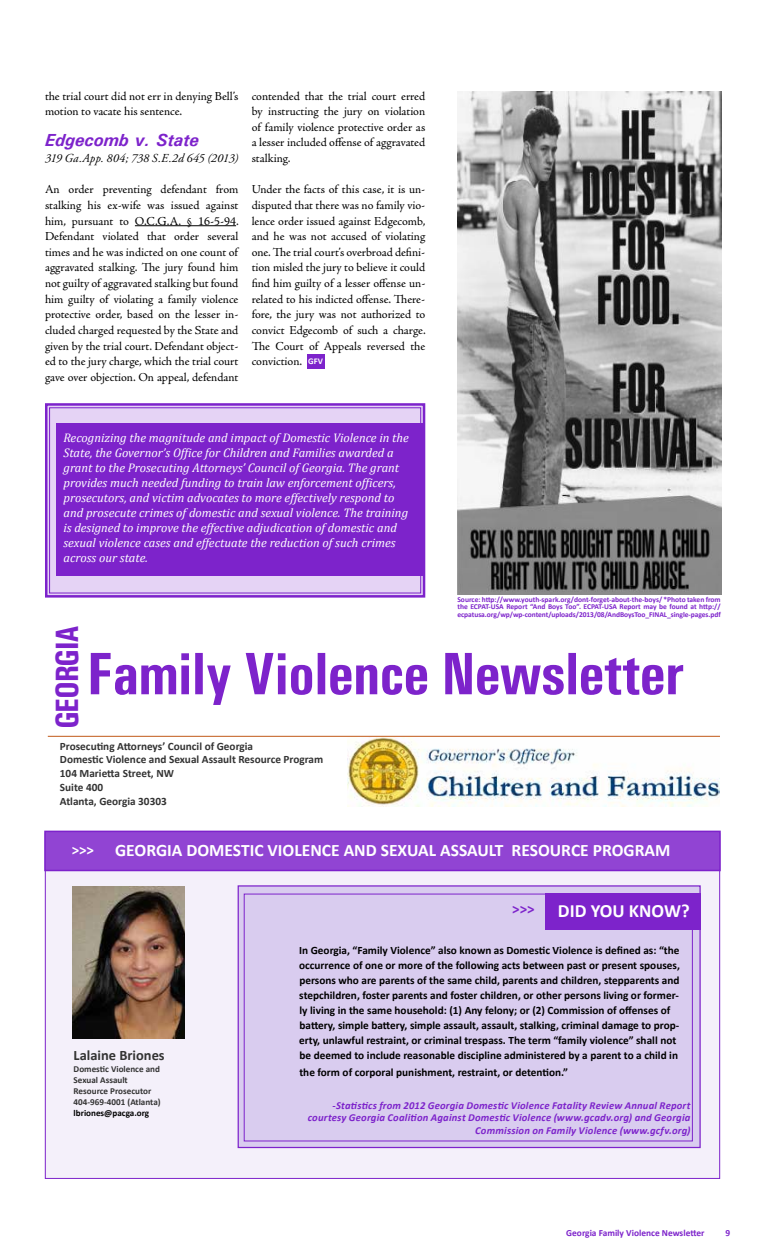
<style>
.page{position:relative;width:765px;height:1260px;background:#fff}
.page>*{position:absolute;margin:0;border:0;box-sizing:border-box;transform-origin:0 0}
.t1{font:700 condensed 60px "Univers";letter-spacing:-.01em;color:#7d23cb}
.t2{font:700 condensed 32.38px "Univers";letter-spacing:-.04em;color:#7d23cb}
.t3{font:700 18.75px "Calibri";color:#fff}
.t4{font:700 17.5px "Calibri";color:#fff}
.t5{font:italic 700 17.5px "Univers";color:#7d23cb}
.t6{font:700 14.38px "Calibri";color:#333}
.t7{font:italic 12.5px/15px "Cambria";color:#fff}
.t8{font:12.25px/15.6px "Adobe Jenson Pro";letter-spacing:-.005em;color:#000;text-align:justify}
.t9{font:italic 12.25px "Adobe Garamond Pro";letter-spacing:.005em;color:#000}
.t10{font:700 11.25px/15px "Calibri";color:#000}
.t11{font:700 11.25px/13.8px "Calibri";color:#333}
.t12{font:italic 700 10.62px/12.1px "Calibri";letter-spacing:.015em;color:#7d23cb;text-align:right}
.t13{font:700 9.38px "Calibri";color:#7d23cb}
.t14{font:700 9.12px/11.1px "Calibri";color:#333}
.t15{font:700 9.12px "Calibri";color:#000}
.t16{font:700 7.5px/7.5px "Calibri";letter-spacing:-.005em;color:#7d23cb;text-align:justify}
.s1{font-family:"Calibri";font-weight:700;font-size:8.75px;color:#fff}
.s2{font-size:15px}
</style>
<div class="page">
<hr style="left:48px;top:736px;width:672px;height:1px;background:#c15918">
<div style="left:45px;top:834px;width:675px;height:344px;background:#f4f0fa"></div>
<div style="left:44px;top:831px;width:677px;height:40px;background:#9144d3;border:2px solid #7d23cb"></div>
<div style="left:238px;top:885px;width:463px;height:263px;background:#d9ccef;border:1px solid #7d23cb"></div>
<div style="left:244px;top:894px;width:449px;height:247px;border:1px solid #7d23cb"></div>
<img style="left:72px;top:886px;width:113px;height:153px">
<svg style="left:45px;top:403px;width:381px;height:195px"></svg>
<div style="left:49px;top:407px;width:372px;height:186px;border:1px solid #7d23cb"></div>
<div style="left:56px;top:423px;width:369px;height:153px;background:#7d23cb"></div>
<img style="left:348px;top:737px;width:372px;height:69px">
<div style="left:545px;top:893px;width:156px;height:37px;background:#7d23cb"></div>
<img style="left:457px;top:91px;width:264px;height:504px">
<hr style="left:135px;top:225px;width:101px;height:1px;background:#000">
<div style="left:307px;top:354px;width:17px;height:15px;background:#7d23cb"></div>
<p class="t8" style="left:45px;top:88px;width:195px">the trial court did not err in denying Bell’s motion to vacate his sentence.</p>
<h3 class="t5" style="left:45px;top:129px;width:155px">Edgecomb v. State</h3>
<p class="t9" style="left:45px;top:151px;width:195px">319 Ga.App. 804; 738 S.E.2d 645 (2013)</p>
<p class="t8" style="left:45px;top:182px;width:195px">An order preventing defendant from stalking his ex-wife was issued against him, pursuant to O.C.G.A. § 16-5-94.<br>Defendant violated that order several times and he was indicted on one count of aggravated stalking. The jury found him not guilty of aggravated stalking but found him guilty of violating a family violence protective order, based on the lesser in&shy;cluded charged requested by the State and given by the trial court. Defendant object&shy;ed to the jury charge, which the trial court gave over objection. On appeal, defendant</p>
<p class="t8" style="left:252px;top:88px;width:175px">contended that the trial court erred by instructing the jury on violation of family violence protective order as a lesser included offense of aggravated stalking.</p>
<p class="t8" style="left:252px;top:182px;width:175px">Under the facts of this case, it is un&shy;disputed that there was no family vio&shy;lence order issued against Edgecomb, and he was not accused of violating one. The trial court’s overbroad defini&shy;tion misled the jury to believe it could find him guilty of a lesser offense un&shy;related to his indicted offense. There&shy;fore, the jury was not authorized to convict Edgecomb of such a charge.<br>The Court of Appeals reversed the conviction. <span class="s1">GFV</span></p>
<p class="t7" style="left:63px;top:430px;width:347px">Recognizing the magnitude and impact of Domestic Violence in the State, the Governor’s Office for Children and Families awarded a grant to the Prosecuting Attorneys’ Council of Georgia. The grant provides much needed funding to train law enforcement officers, prosecutors, and victim advocates to more effectively respond to and prosecute crimes of domestic and sexual violence. The training is designed to improve the effective adjudication of domestic and sexual violence cases and effectuate the reduction of such crimes across our state.</p>
<p class="t16" style="left:457px;top:595px;width:265px">Source: http://www.youth-spark.org/dont-forget-about-the-boys/ *Photo taken from the ECPAT-USA Report “And Boys Too”. ECPAT-USA Report may be found at http:// ecpatusa.org/wp/wp-content/uploads/2013/08/AndBoysToo_FINAL_single-pages.pdf</p>
<h2 class="t2" style="left:47px;top:729px;width:105px;rotate:-90deg">georgia</h2>
<h1 class="t1" style="left:87px;top:637px;width:599px">Family Violence Newsletter</h1>
<p class="t11" style="left:60px;top:739px;width:265px">Prosecuting Attorneys’ Council of Georgia<br>Domestic Violence and Sexual Assault Resource Program<br>104 Marietta Street, NW<br>Suite 400<br>Atlanta, Georgia 30303</p>
<h3 class="t4" style="left:72px;top:839px;width:600px"><span class="s2">&gt;&gt;&gt;</span> GEORGIA DOMESTIC VIOLENCE AND SEXUAL ASSAULT RESOURCE PROGRAM</h3>
<p class="t6" style="left:74px;top:1046px;width:93px">Lalaine Briones</p>
<p class="t14" style="left:74px;top:1063px;width:89px">Domestic Violence and<br>Sexual Assault<br>Resource Prosecutor<br>404-969-4001 (Atlanta)</p>
<p class="t15" style="left:74px;top:1108px;width:77px">lbriones@pacga.org</p>
<h3 class="t3" style="left:512px;top:899px;width:179px"><sup>&gt;&gt;&gt;</sup> DID YOU KNOW?</h3>
<p class="t10" style="left:299px;top:943px;width:382px">In Georgia, “Family Violence” also known as Domestic Violence is defined as: “the occurrence of one or more of the following acts between past or present spouses, persons who are parents of the same child, parents and children, stepparents and stepchildren, foster parents and foster children, or other persons living or former&shy;ly living in the same household: (1) Any felony; or (2) Commission of offenses of battery, simple battery, simple assault, assault, stalking, criminal damage to prop&shy;erty, unlawful restraint, or criminal trespass. The term “family violence” shall not be deemed to include reasonable discipline administered by a parent to a child in</p>
<p class="t10" style="left:299px;top:1064px;width:270px">the form of corporal punishment, restraint, or detention.”</p>
<p class="t12" style="left:308px;top:1100px;width:384px">-Statistics from 2012 Georgia Domestic Violence Fatality Review Annual Report courtesy Georgia Coalition Against Domestic Violence (www.gcadv.org) and Georgia<br>Commission on Family Violence (www.gcfv.org)</p>
<p class="t13" style="left:566px;top:1227px;width:140px">Georgia Family Violence Newsletter</p>
<p class="t13" style="left:726px;top:1227px;width:6px">9</p>
</div>
